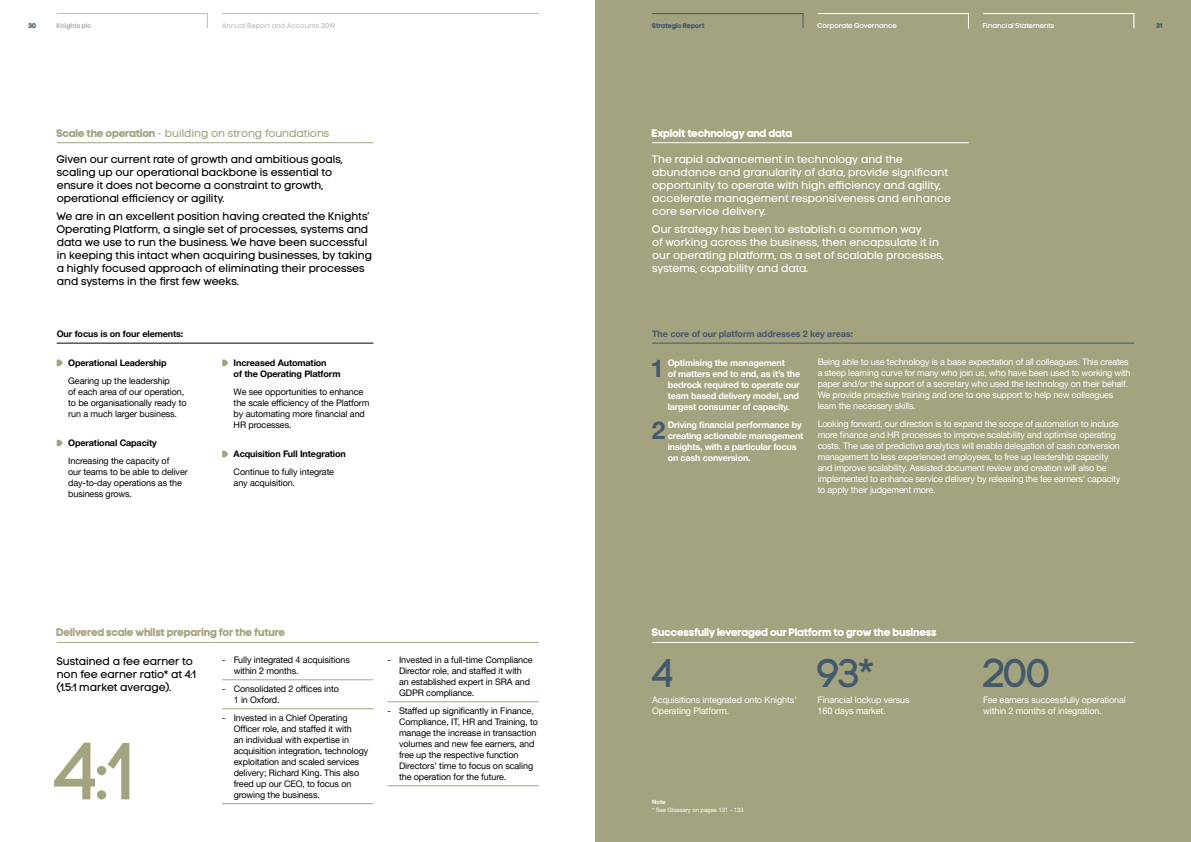
<style>
.page{position:relative;width:1191px;height:842px;background:#fff}
.page>*{position:absolute;margin:0;border:0;box-sizing:border-box;transform-origin:0 0}
.t1{font:81px "Code Pro LC";color:#a4a380}
.t2{font:40px "Code Pro LC";color:#425a6c}
.t3{font:700 24.4px "Helvetica Neue";color:#425a6c}
.t4{font:11px/13px "Code Pro LC";color:#000}
.t5{font:11px/13px "Code Pro LC";color:#fff}
.t6{font:11px "Code Pro Bold LC";color:#fff}
.t7{font:11px "Code Pro LC";color:#a4a380}
.t8{font:11px "Code Pro Bold LC";color:#a4a380}
.t9{font:9px/11px "Helvetica Neue";letter-spacing:-.01em;color:#000}
.t10{font:9px/11px "Helvetica Neue";letter-spacing:-.02em;color:#fff}
.t11{font:700 9px/11px "Helvetica Neue";letter-spacing:-.02em;color:#fff}
.t12{font:700 9px/11px "Helvetica Neue";letter-spacing:-.01em;color:#000}
.t13{font:700 9px "Helvetica Neue";letter-spacing:-.01em;color:#425a6c}
.t14{font:7px "Code Pro LC";color:#fff}
.t15{font:7px "Code Pro LC";color:#babbc0}
.t16{font:7px "Code Pro Bold LC";color:#425a6c}
.t17{font:7px "Code Pro Bold LC";color:#babbc0}
.t18{font:6px "Helvetica Neue";letter-spacing:-.01em;color:#fff}
.t19{font:700 6px "Helvetica Neue";color:#fff}
.s1{font-family:"Code Pro Bold LC"}
</style>
<div class="page">
<svg style="left:56px;top:13px;width:152px;height:16px"></svg>
<hr style="left:222px;top:13px;width:317px;height:1px;background:#babbc0">
<div style="left:595px;top:0;width:596px;height:842px;background:#a4a380"></div>
<svg style="left:652px;top:13px;width:151px;height:16px"></svg>
<hr style="left:652px;top:142px;width:317px;height:1px;background:#fff">
<hr style="left:652px;top:343px;width:482px;height:1px;background:#425a6c">
<svg style="left:817px;top:13px;width:152px;height:16px"></svg>
<svg style="left:983px;top:13px;width:151px;height:16px"></svg>
<hr style="left:57px;top:142px;width:316px;height:1px;background:#a4a380">
<hr style="left:222px;top:680px;width:151px;height:1px;background:#a4a380">
<hr style="left:222px;top:708px;width:151px;height:1px;background:#a4a380">
<hr style="left:222px;top:803px;width:151px;height:1px;background:#a4a380">
<hr style="left:387px;top:702px;width:152px;height:1px;background:#a4a380">
<hr style="left:387px;top:785px;width:152px;height:1px;background:#a4a380">
<hr style="left:57px;top:642px;width:482px;height:1px;background:#a4a380">
<hr style="left:652px;top:642px;width:482px;height:1px;background:#fff">
<hr style="left:57px;top:343px;width:316px;height:1px;background:#000">
<svg style="left:57px;top:360px;width:6px;height:6px"></svg>
<svg style="left:57px;top:440px;width:6px;height:6px"></svg>
<svg style="left:222px;top:360px;width:6px;height:6px"></svg>
<svg style="left:222px;top:451px;width:6px;height:6px"></svg>
<p class="t16" style="left:28px;top:22px;width:10px">30</p>
<p class="t17" style="left:57px;top:22px;width:36px">Knights plc</p>
<p class="t15" style="left:222px;top:22px;width:115px">Annual Report and Accounts 2019</p>
<p class="t16" style="left:652px;top:22px;width:54px">Strategic Report</p>
<p class="t16" style="left:1156px;top:22px;width:8px">31</p>
<p class="t14" style="left:817px;top:22px;width:81px">Corporate Governance</p>
<p class="t14" style="left:983px;top:22px;width:73px">Financial Statements</p>
<p class="t7" style="left:57px;top:127px;width:274px"><span class="s1">Scale the operation</span> - building on strong foundations</p>
<p class="t4" style="left:57px;top:152px;width:288px">Given our current rate of growth and ambitious goals, scaling up our operational backbone is essential to ensure it does not become a constraint to growth, operational efficiency or agility.</p>
<p class="t4" style="left:57px;top:210px;width:317px">We are in an excellent position having created the Knights’ Operating Platform, a single set of processes, systems and data we use to run the business. We have been successful in keeping this intact when acquiring businesses, by taking a highly focused approach of eliminating their processes and systems in the first few weeks.</p>
<p class="t12" style="left:57px;top:328px;width:128px">Our focus is on four elements:</p>
<p class="t12" style="left:68px;top:357px;width:100px">Operational Leadership</p>
<p class="t9" style="left:68px;top:375px;width:120px">Gearing up the leadership<br>of each area of our operation, to be organisationally ready to run a much larger business.</p>
<p class="t12" style="left:68px;top:437px;width:90px">Operational Capacity</p>
<p class="t9" style="left:68px;top:456px;width:121px">Increasing the capacity of<br>our teams to be able to deliver day-to-day operations as the business grows.</p>
<p class="t12" style="left:234px;top:357px;width:108px">Increased Automation<br>of the Operating Platform</p>
<p class="t9" style="left:234px;top:386px;width:137px">We see opportunities to enhance the scale efficiency of the Platform by automating more financial and<br>HR processes.</p>
<p class="t12" style="left:234px;top:448px;width:114px">Acquisition Full Integration</p>
<p class="t9" style="left:234px;top:467px;width:102px">Continue to fully integrate any acquisition.</p>
<p class="t6" style="left:652px;top:126px;width:142px">Exploit technology and data</p>
<p class="t5" style="left:652px;top:152px;width:300px">The rapid advancement in technology and the abundance and granularity of data, provide significant opportunity to operate with high efficiency and agility, accelerate management responsiveness and enhance core service delivery.</p>
<p class="t5" style="left:652px;top:223px;width:293px">Our strategy has been to establish a common way<br>of working across the business, then encapsulate it in our operating platform, as a set of scalable processes, systems, capability and data.</p>
<p class="t13" style="left:652px;top:328px;width:202px">The core of our platform addresses 2 key areas:</p>
<h3 class="t3" style="left:650px;top:353px;width:15px">1</h3>
<p class="t11" style="left:668px;top:357px;width:134px">Optimising the management<br>of matters end to end, as it’s the bedrock required to operate our team based delivery model, and largest consumer of capacity.</p>
<h3 class="t3" style="left:651px;top:415px;width:15px">2</h3>
<p class="t11" style="left:668px;top:419px;width:137px">Driving financial performance by creating actionable management insights, with a particular focus on cash conversion.</p>
<p class="t10" style="left:817px;top:356px;width:314px">Being able to use technology is a base expectation of all colleagues. This creates a steep learning curve for many who join us, who have been used to working with paper and/or the support of a secretary who used the technology on their behalf.<br>We provide proactive training and one to one support to help new colleagues learn the necessary skills.</p>
<p class="t10" style="left:817px;top:418px;width:304px">Looking forward, our direction is to expand the scope of automation to include more finance and HR processes to improve scalability and optimise operating costs. The use of predictive analytics will enable delegation of cash conversion management to less experienced employees, to free up leadership capacity and improve scalability. Assisted document review and creation will also be implemented to enhance service delivery by releasing the fee earners’ capacity to apply their judgement more.</p>
<p class="t8" style="left:57px;top:626px;width:230px">Delivered scale whilst preparing for the future</p>
<p class="t6" style="left:652px;top:626px;width:286px">Successfully leveraged our Platform to grow the business</p>
<p class="t4" style="left:57px;top:655px;width:141px">Sustained a fee earner to non fee earner ratio* at 4:1 (1.5:1 market average).</p>
<h1 class="t1" style="left:54px;top:726px;width:81px">4:1</h1>
<p class="t9" style="left:234px;top:654px;width:118px;text-indent:-12px">- Fully integrated 4 acquisitions within 2 months.</p>
<p class="t9" style="left:234px;top:683px;width:107px;text-indent:-12px">- Consolidated 2 offices into<br>1 in Oxford.</p>
<p class="t9" style="left:234px;top:712px;width:136px;text-indent:-12px">- Invested in a Chief Operating<br>Officer role, and staffed it with<br>an individual with expertise in acquisition integration, technology exploitation and scaled services delivery; Richard King. This also freed up our CEO, to focus on growing the business.</p>
<p class="t9" style="left:399px;top:654px;width:135px;text-indent:-12px">- Invested in a full-time Compliance<br>Director role, and staffed it with an established expert in SRA and<br>GDPR compliance.</p>
<p class="t9" style="left:399px;top:705px;width:140px;text-indent:-12px">- Staffed up significantly in Finance, Compliance, IT, HR and Training, to manage the increase in transaction volumes and new fee earners, and free up the respective function Directors’ time to focus on scaling</p>
<p class="t9" style="left:399px;top:771px;width:109px">the operation for the future.</p>
<h2 class="t2" style="left:652px;top:650px;width:23px">4</h2>
<p class="t10" style="left:652px;top:694px;width:146px">Acquisitions integrated onto Knights’<br>Operating Platform.</p>
<h2 class="t2" style="left:817px;top:650px;width:58px">93*</h2>
<p class="t10" style="left:817px;top:694px;width:94px">Financial lockup versus<br>160 days market.</p>
<p class="t19" style="left:652px;top:798px;width:15px">Note</p>
<p class="t18" style="left:652px;top:806px;width:93px">* See Glossary on pages 131 - 133</p>
<h2 class="t2" style="left:983px;top:650px;width:68px">200</h2>
<p class="t10" style="left:983px;top:694px;width:144px">Fee earners successfully operational within 2 months of integration.</p>
</div>
